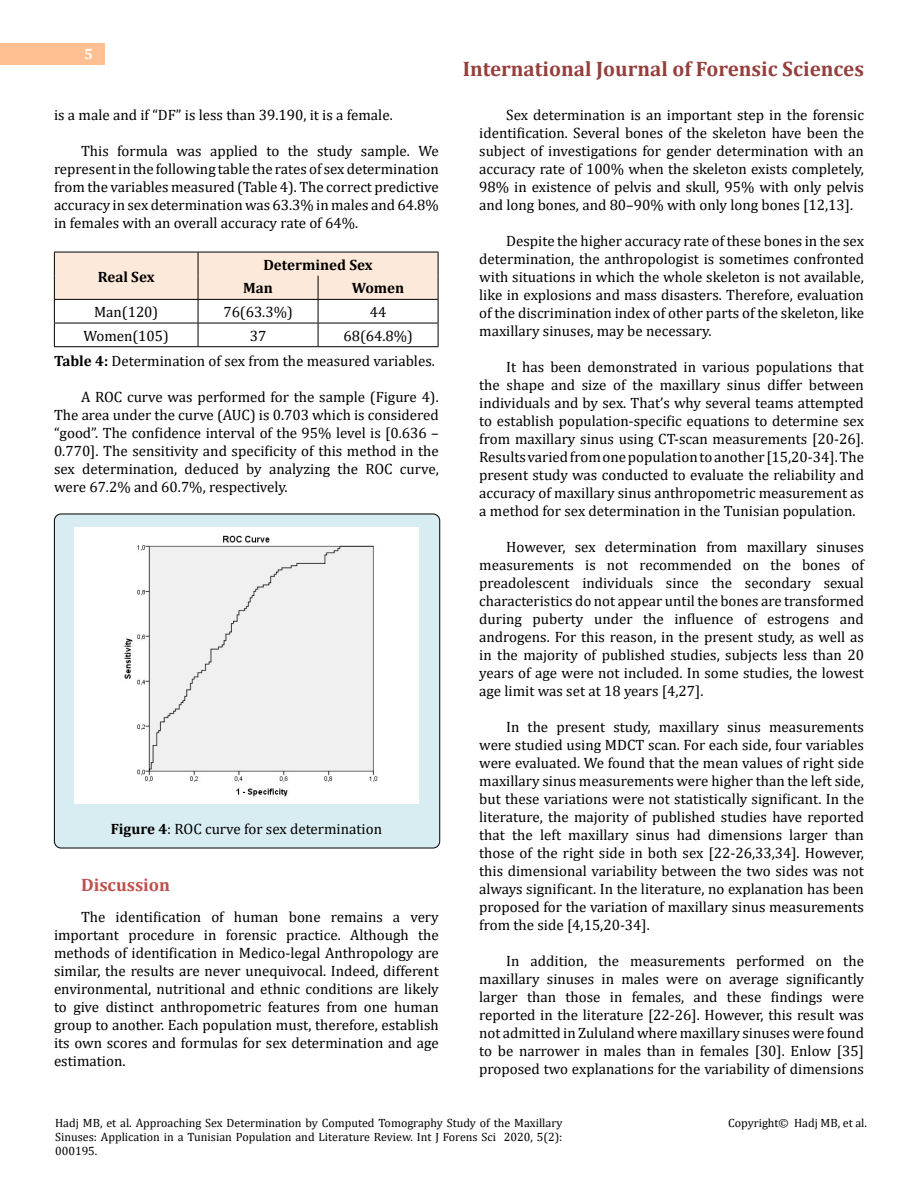
<style>
.page{position:relative;width:918px;height:1188px;background:#fff}
.page>*{position:absolute;margin:0;border:0;box-sizing:border-box;transform-origin:0 0}
.t1{font:700 21px "Cambria";color:#953f3c}
.t2{font:700 18px "Cambria";color:#c0504d}
.t3{font:15px/18px "Cambria";color:#000;text-align:justify}
.t4{font:700 15px/23.7px "Cambria";color:#000}
.t5{font:700 15px "Cambria";color:#fff}
.t6{font:12px/14.4px "Cambria";color:#000;text-align:justify}
.s1{font-weight:700}
</style>
<div class="page">
<div style="left:0;top:43px;width:105px;height:21px;background:#ffbf91"></div>
<div style="left:54px;top:514px;width:386px;height:334px;background:#d8edf2;border-radius:7px"></div>
<div style="left:54px;top:514px;width:386px;height:334px;border:1px solid #000;border-radius:7px"></div>
<svg style="left:54px;top:252px;width:385px;height:94px"></svg>
<hr style="left:54px;top:346px;width:144px;height:1px;background:#000">
<hr style="left:198px;top:346px;width:120px;height:1px;background:#000">
<hr style="left:318px;top:346px;width:120px;height:1px;background:#000">
<img style="left:74px;top:528px;width:345px;height:276px">
<p class="t5" style="left:84px;top:44px;width:10px">5</p>
<p class="t3" style="left:54px;top:105px;width:340px">is a male and if “DF” is less than 39.190, it is a female.</p>
<p class="t3" style="left:54px;top:141px;width:386px;text-indent:27px">This formula was applied to the study sample. We represent in the following table the rates of sex determination from the variables measured (Table 4). The correct predictive accuracy in sex determination was 63.3% in males and 64.8% in females with an overall accuracy rate of 64%.</p>
<p class="t4" style="left:98px;top:264px;width:58px">Real Sex</p>
<p class="t4" style="left:243px;top:252px;width:131px;text-indent:20px">Determined Sex<br>Man</p>
<p class="t4" style="left:352px;top:276px;width:54px">Women</p>
<p class="t3" style="left:94px;top:303px;width:66px">Man(120)</p>
<p class="t3" style="left:223px;top:303px;width:71px">76(63.3%)</p>
<p class="t3" style="left:370px;top:303px;width:18px">44</p>
<p class="t3" style="left:84px;top:327px;width:87px">Women(105)</p>
<p class="t3" style="left:250px;top:327px;width:18px">37</p>
<p class="t3" style="left:54px;top:323px;width:382px;line-height:25.2px;text-indent:289px">68(64.8%)<br><span class="s1">Table 4:</span> Determination of sex from the measured variables.</p>
<p class="t3" style="left:54px;top:388px;width:386px;text-indent:27px">A ROC curve was performed for the sample (Figure 4).<br>The area under the curve (AUC) is 0.703 which is considered “good”. The confidence interval of the 95% level is [0.636 – 0.770]. The sensitivity and specificity of this method in the sex determination, deduced by analyzing the ROC curve, were 67.2% and 60.7%, respectively.</p>
<p class="t3" style="left:111px;top:820px;width:273px"><span class="s1">Figure 4</span>: ROC curve for sex determination</p>
<p class="t2" style="left:81px;top:872px;width:91px">Discussion</p>
<p class="t3" style="left:54px;top:908px;width:386px;text-indent:27px">The identification of human bone remains a very important procedure in forensic practice. Although the methods of identification in Medico-legal Anthropology are similar, the results are never unequivocal. Indeed, different environmental, nutritional and ethnic conditions are likely to give distinct anthropometric features from one human group to another. Each population must, therefore, establish its own scores and formulas for sex determination and age estimation.</p>
<h1 class="t1" style="left:463px;top:54px;width:403px">International Journal of Forensic Sciences</h1>
<p class="t3" style="left:479px;top:105px;width:386px;text-indent:27px">Sex determination is an important step in the forensic identification. Several bones of the skeleton have been the subject of investigations for gender determination with an accuracy rate of 100% when the skeleton exists completely, 98% in existence of pelvis and skull, 95% with only pelvis and long bones, and 80–90% with only long bones [12,13].</p>
<p class="t3" style="left:479px;top:231px;width:386px;text-indent:27px">Despite the higher accuracy rate of these bones in the sex determination, the anthropologist is sometimes confronted with situations in which the whole skeleton is not available, like in explosions and mass disasters. Therefore, evaluation of the discrimination index of other parts of the skeleton, like maxillary sinuses, may be necessary.</p>
<p class="t3" style="left:479px;top:357px;width:386px;text-indent:27px">It has been demonstrated in various populations that the shape and size of the maxillary sinus differ between individuals and by sex. That’s why several teams attempted to establish population-specific equations to determine sex from maxillary sinus using CT-scan measurements [20-26].<br>Results varied from one population to another [15,20-34]. The present study was conducted to evaluate the reliability and accuracy of maxillary sinus anthropometric measurement as a method for sex determination in the Tunisian population.</p>
<p class="t3" style="left:479px;top:537px;width:386px;text-indent:27px">However, sex determination from maxillary sinuses measurements is not recommended on the bones of preadolescent individuals since the secondary sexual characteristics do not appear until the bones are transformed during puberty under the influence of estrogens and androgens. For this reason, in the present study, as well as in the majority of published studies, subjects less than 20 years of age were not included. In some studies, the lowest age limit was set at 18 years [4,27].</p>
<p class="t3" style="left:479px;top:717px;width:386px;text-indent:27px">In the present study, maxillary sinus measurements were studied using MDCT scan. For each side, four variables were evaluated. We found that the mean values of right side maxillary sinus measurements were higher than the left side, but these variations were not statistically significant. In the literature, the majority of published studies have reported that the left maxillary sinus had dimensions larger than those of the right side in both sex [22-26,33,34]. However, this dimensional variability between the two sides was not always significant. In the literature, no explanation has been proposed for the variation of maxillary sinus measurements from the side [4,15,20-34].</p>
<p class="t3" style="left:479px;top:951px;width:386px;text-indent:27px">In addition, the measurements performed on the maxillary sinuses in males were on average significantly larger than those in females, and these findings were reported in the literature [22-26]. However, this result was not admitted in Zululand where maxillary sinuses were found to be narrower in males than in females [30]. Enlow [35] proposed two explanations for the variability of dimensions</p>
<p class="t6" style="left:55px;top:1115px;width:509px">Hadj MB, et al. Approaching Sex Determination by Computed Tomography Study of the Maxillary Sinuses: Application in a Tunisian Population and Literature Review. Int J Forens Sci 2020, 5(2):<br>000195.</p>
<p class="t6" style="left:728px;top:1115px;width:140px">Copyright© Hadj MB, et al.</p>
</div>
